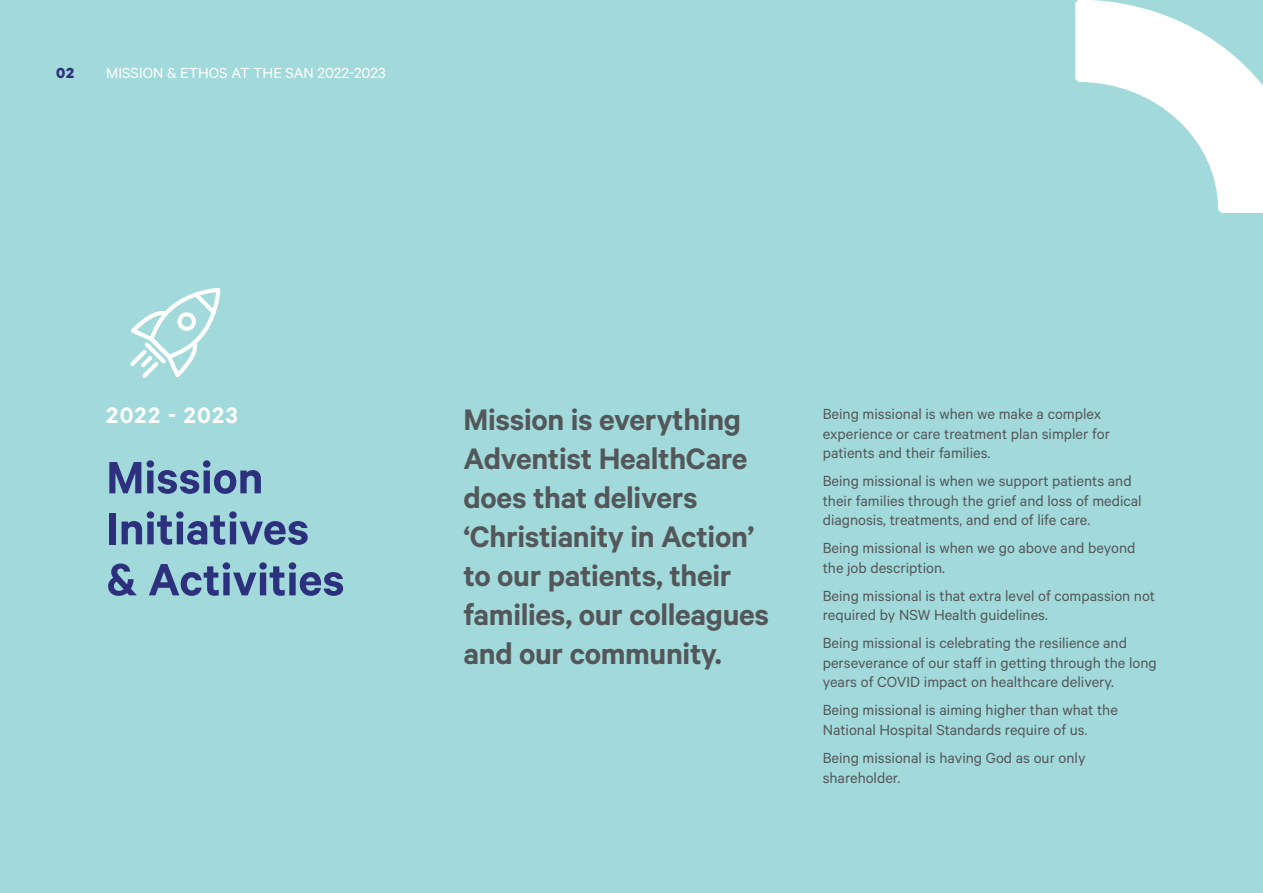
<style>
.page{position:relative;width:1263px;height:893px;background:#a2dadb}
.page>*{position:absolute;margin:0;border:0;box-sizing:border-box;transform-origin:0 0}
.t1{font:600 51px/51px "Calibre";color:#2d317d}
.t2{font:600 33.45px/39px "Calibre";letter-spacing:-.01em;color:#53575a}
.t3{font:600 25.2px "Calibre";letter-spacing:.05em;color:#fff}
.t4{font:16.5px/19.5px "Calibre";color:#53575a}
.t5{font:16.5px "Calibre";color:#fff}
.t6{font:700 16.5px "Calibre";color:#2d317d}
</style>
<div class="page">
<svg style="left:130px;top:289px;width:91px;height:89px"></svg>
<svg style="left:1075px;top:0;width:188px;height:213px"></svg>
<p class="t6" style="left:56px;top:63px;width:20px">02</p>
<p class="t5" style="left:106px;top:63px;width:281px">MISSION &amp; ETHOS AT THE SAN 2022-2023</p>
<h3 class="t3" style="left:106px;top:401px;width:133px">2022 - 2023</h3>
<h1 class="t1" style="left:106px;top:450px;width:240px">Mission<br>Initiatives &amp; Activities</h1>
<h2 class="t2" style="left:463px;top:399px;width:307px">Mission is everything<br>Adventist HealthCare does that delivers ‘Christianity in Action’ to our patients, their families, our colleagues and our community.</h2>
<p class="t4" style="left:823px;top:404px;width:289px">Being missional is when we make a complex experience or care treatment plan simpler for patients and their families.</p>
<p class="t4" style="left:823px;top:471px;width:320px">Being missional is when we support patients and their families through the grief and loss of medical diagnosis, treatments, and end of life care.</p>
<p class="t4" style="left:823px;top:538px;width:314px">Being missional is when we go above and beyond the job description.</p>
<p class="t4" style="left:823px;top:585px;width:334px">Being missional is that extra level of compassion not required by NSW Health guidelines.</p>
<p class="t4" style="left:823px;top:633px;width:335px">Being missional is celebrating the resilience and perseverance of our staff in getting through the long years of COVID impact on healthcare delivery.</p>
<p class="t4" style="left:823px;top:700px;width:297px">Being missional is aiming higher than what the<br>National Hospital Standards require of us.</p>
<p class="t4" style="left:823px;top:747px;width:264px">Being missional is having God as our only shareholder.</p>
</div>
